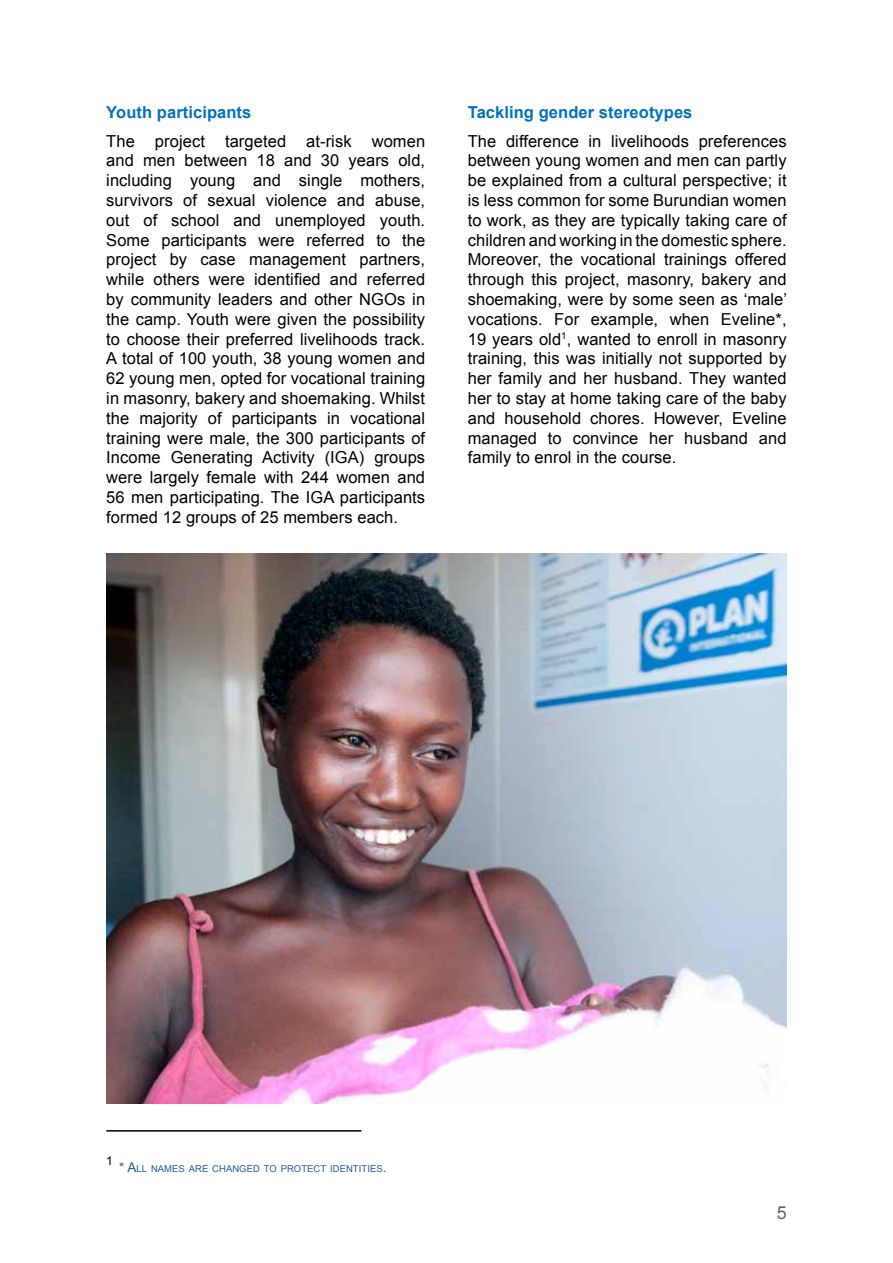
<style>
.page{position:relative;width:893px;height:1263px;background:#fff}
.page>*{position:absolute;margin:0;border:0;box-sizing:border-box;transform-origin:0 0}
.t1{font:18px "Arial";color:#646363}
.t2{font:16.5px/19.8px "Arial";letter-spacing:.005em;color:#000;text-align:justify}
.t3{font:700 16.5px "Arial";letter-spacing:.005em;color:#0072bb}
.t4{font:12.3px "Arial";color:#000}
.t5{font:9.45px "Arial";letter-spacing:.005em;color:#275b9b}
.s1{font-size:13.5px}
</style>
<div class="page">
<img style="left:106px;top:553px;width:681px;height:550px">
<hr style="left:106px;top:1130px;width:255px;height:1px;background:#000">
<p class="t3" style="left:106px;top:102px;width:147px">Youth participants</p>
<p class="t2" style="left:106px;top:131px;width:320px">The project targeted at-risk women and men between 18 and 30 years old, including young and single mothers, survivors of sexual violence and abuse, out of school and unemployed youth.<br>Some participants were referred to the project by case management partners, while others were identified and referred by community leaders and other NGOs in the camp. Youth were given the possibility to choose their preferred livelihoods track.<br>A total of 100 youth, 38 young women and 62 young men, opted for vocational training in masonry, bakery and shoemaking. Whilst the majority of participants in vocational training were male, the 300 participants of Income Generating Activity (IGA) groups were largely female with 244 women and 56 men participating. The IGA participants formed 12 groups of 25 members each.</p>
<p class="t3" style="left:468px;top:102px;width:226px">Tackling gender stereotypes</p>
<p class="t2" style="left:468px;top:131px;width:321px">The difference in livelihoods preferences between young women and men can partly be explained from a cultural perspective; it is less common for some Burundian women to work, as they are typically taking care of children and working in the domestic sphere.<br>Moreover, the vocational trainings offered through this project, masonry, bakery and shoemaking, were by some seen as ‘male’ vocations. For example, when Eveline*, 19 years old<sup>1</sup>, wanted to enroll in masonry training, this was initially not supported by her family and her husband. They wanted her to stay at home taking care of the baby and household chores. However, Eveline managed to convince her husband and family to enrol in the course.</p>
<p class="t4" style="left:106px;top:1153px;width:8px">1</p>
<p class="t5" style="left:119px;top:1163px;width:269px"><span class="s1">* A</span>LL NAMES ARE CHANGED TO PROTECT IDENTITIES<span class="s1">.</span></p>
<p class="t1" style="left:777px;top:1200px;width:12px">5</p>
</div>
